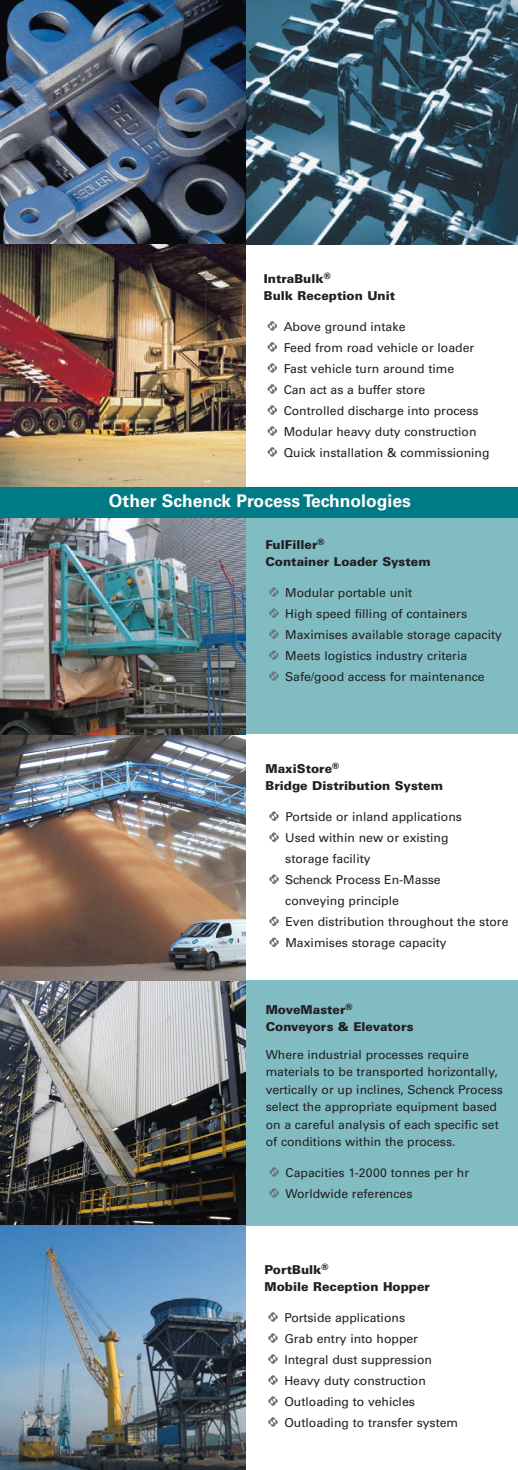
<style>
.page{position:relative;width:518px;height:1470px;background:#fff}
.page>*{position:absolute;margin:0;border:0;box-sizing:border-box;transform-origin:0 0}
.t1{font:700 17.5px "Univers";color:#fff}
.t2{font:12.25px/21px "Univers";color:#231f20}
.t3{font:900 12.25px/17.5px "Univers";color:#231f20}
</style>
<div class="page">
<img style="left:246px;top:0;width:272px;height:244px">
<div style="left:246px;top:489px;width:272px;height:245px;background:#81bcc3"></div>
<img style="left:0;top:0;width:246px;height:735px">
<div style="left:246px;top:980px;width:272px;height:246px;background:#81bcc3"></div>
<img style="left:0;top:735px;width:246px;height:735px">
<svg style="left:269px;top:1188px;width:10px;height:10px"></svg>
<svg style="left:269px;top:1167px;width:10px;height:10px"></svg>
<svg style="left:269px;top:671px;width:10px;height:10px"></svg>
<svg style="left:269px;top:650px;width:10px;height:10px"></svg>
<svg style="left:269px;top:629px;width:10px;height:10px"></svg>
<svg style="left:269px;top:608px;width:10px;height:10px"></svg>
<svg style="left:269px;top:587px;width:10px;height:10px"></svg>
<svg style="left:269px;top:937px;width:10px;height:10px"></svg>
<svg style="left:269px;top:916px;width:10px;height:10px"></svg>
<svg style="left:269px;top:874px;width:10px;height:10px"></svg>
<svg style="left:269px;top:832px;width:10px;height:10px"></svg>
<svg style="left:269px;top:811px;width:10px;height:10px"></svg>
<svg style="left:268px;top:1417px;width:10px;height:10px"></svg>
<svg style="left:268px;top:1396px;width:10px;height:10px"></svg>
<svg style="left:268px;top:1375px;width:10px;height:10px"></svg>
<svg style="left:268px;top:1354px;width:10px;height:10px"></svg>
<svg style="left:268px;top:1333px;width:10px;height:10px"></svg>
<svg style="left:268px;top:1312px;width:10px;height:10px"></svg>
<svg style="left:268px;top:447px;width:9px;height:10px"></svg>
<svg style="left:268px;top:426px;width:9px;height:10px"></svg>
<svg style="left:268px;top:405px;width:9px;height:10px"></svg>
<svg style="left:268px;top:384px;width:9px;height:10px"></svg>
<svg style="left:268px;top:363px;width:9px;height:10px"></svg>
<svg style="left:268px;top:342px;width:9px;height:10px"></svg>
<svg style="left:268px;top:321px;width:9px;height:10px"></svg>
<div style="left:0;top:488px;width:518px;height:30px;background:#007b85"></div>
<p class="t3" style="left:264px;top:271px;width:133px">IntraBulk<sup>®<br></sup>Bulk Reception Unit</p>
<p class="t2" style="left:284px;top:317px;width:207px">Above ground intake<br>Feed from road vehicle or loader<br>Fast vehicle turn around time<br>Can act as a buffer store<br>Controlled discharge into process<br>Modular heavy duty construction<br>Quick installation &amp; commissioning</p>
<h1 class="t1" style="left:109px;top:494px;width:303px">Other Schenck Process Technologies</h1>
<p class="t3" style="left:265px;top:537px;width:167px">FulFiller<sup>®<br></sup>Container Loader System</p>
<p class="t2" style="left:285px;top:583px;width:218px">Modular portable unit<br>High speed filling of containers<br>Maximises available storage capacity<br>Meets logistics industry criteria<br>Safe/good access for maintenance</p>
<p class="t3" style="left:266px;top:761px;width:179px">MaxiStore<sup>®<br></sup>Bridge Distribution System</p>
<p class="t2" style="left:285px;top:808px;width:225px">Portside or inland applications<br>Used within new or existing<br>storage facility<br>Schenck Process En-Masse<br>conveying principle<br>Even distribution throughout the store<br>Maximises storage capacity</p>
<p class="t3" style="left:266px;top:1002px;width:149px">MoveMaster<sup>®<br></sup>Conveyors &amp; Elevators</p>
<p class="t2" style="left:266px;top:1047px;width:239px;line-height:17.5px">Where industrial processes require materials to be transported horizontally, vertically or up inclines, Schenck Process select the appropriate equipment based on a careful analysis of each specific set of conditions within the process.</p>
<p class="t2" style="left:286px;top:1163px;width:185px">Capacities 1-2000 tonnes per hr<br>Worldwide references</p>
<p class="t3" style="left:265px;top:1262px;width:167px">PortBulk<sup>®<br></sup>Mobile Reception Hopper</p>
<p class="t2" style="left:284px;top:1308px;width:175px">Portside applications<br>Grab entry into hopper<br>Integral dust suppression<br>Heavy duty construction<br>Outloading to vehicles<br>Outloading to transfer system</p>
</div>
